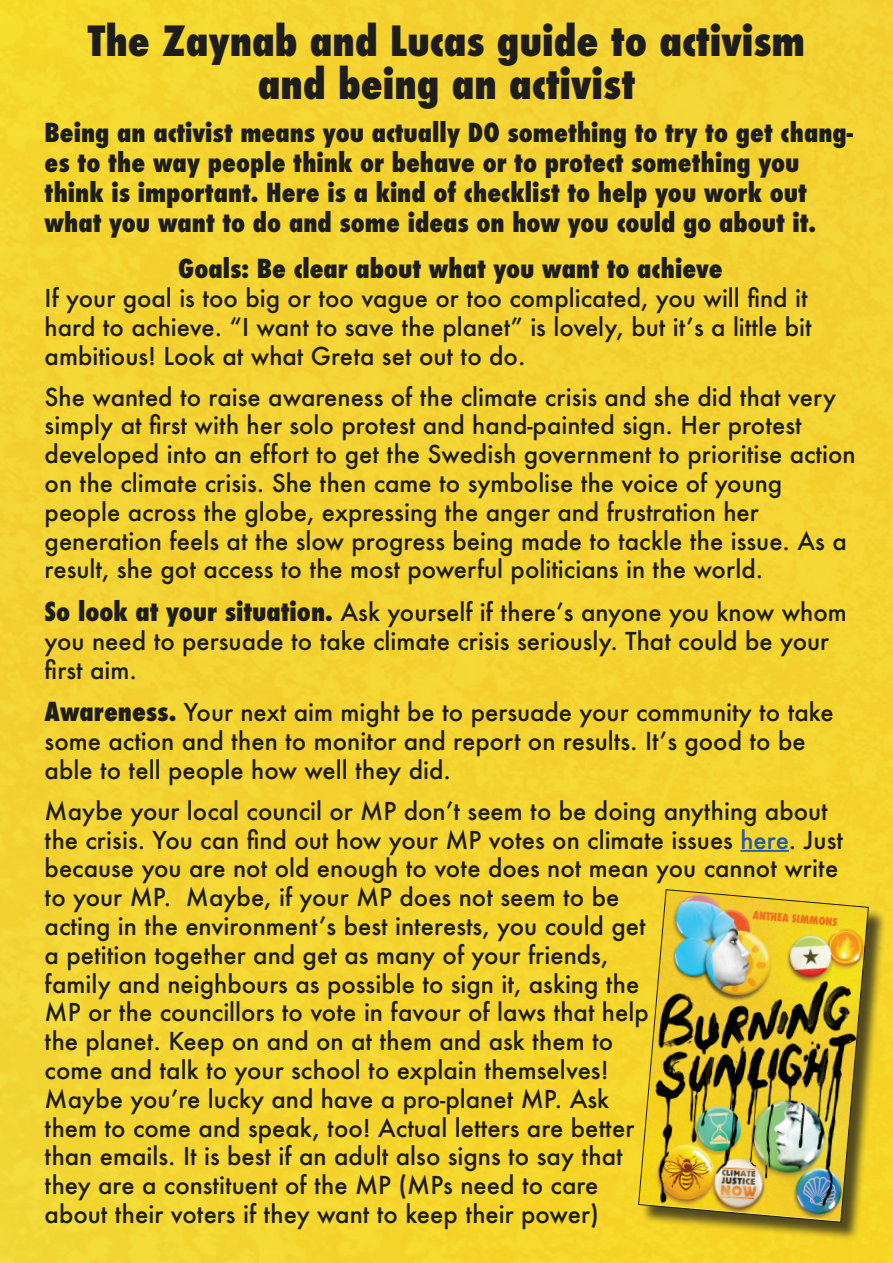
<style>
.page{position:relative;width:893px;height:1263px;background:#f4d432}
.page>*{position:absolute;margin:0;border:0;box-sizing:border-box;transform-origin:0 0}
.t1{font:800 condensed 40.5px/43.5px "Futura";color:#1d1d1b;text-align:center}
.t2{font:800 condensed 25.5px/30px "Futura";color:#1d1d1b}
.t3{font:500 24px/28.8px "Futura";color:#1d1d1b}
.s1{font-weight:800;font-stretch:condensed;font-size:25.5px}
.s2{color:#275b9b}
</style>
<div class="page">
<hr style="left:740px;top:850px;width:49px;height:2px;background:#275b9b">
<div style="left:641px;top:892px;width:246px;height:349px;background:#1d1d1b;opacity:.75"></div>
<img style="left:638px;top:889px;width:231px;height:334px">
<h1 class="t1" style="left:88px;top:19px;width:719px">The Zaynab and Lucas guide to activism and being an activist</h1>
<p class="t2" style="left:45px;top:118px;width:810px">Being an activist means you actually DO something to try to get chang&shy;es to the way people think or behave or to protect something you think is important. Here is a kind of checklist to help you work out what you want to do and some ideas on how you could go about it.</p>
<p class="t2" style="left:178px;top:254px;width:546px">Goals: Be clear about what you want to achieve</p>
<p class="t3" style="left:45px;top:284px;width:768px">If your goal is too big or too vague or too complicated, you will find it hard to achieve. “I want to save the planet” is lovely, but it’s a little bit ambitious! Look at what Greta set out to do.</p>
<p class="t3" style="left:45px;top:382px;width:813px">She wanted to raise awareness of the climate crisis and she did that very simply at first with her solo protest and hand-painted sign. Her protest developed into an effort to get the Swedish government to prioritise action on the climate crisis. She then came to symbolise the voice of young people across the globe, expressing the anger and frustration her generation feels at the slow progress being made to tackle the issue. As a result, she got access to the most powerful politicians in the world.</p>
<p class="t3" style="left:45px;top:597px;width:804px"><span class="s1">So look at your situation.</span> Ask yourself if there’s anyone you know whom you need to persuade to take climate crisis seriously. That could be your first aim.</p>
<p class="t3" style="left:45px;top:698px;width:791px"><span class="s1">Awareness.</span> Your next aim might be to persuade your community to take some action and then to monitor and report on results. It’s good to be able to tell people how well they did.</p>
<p class="t3" style="left:45px;top:796px;width:800px">Maybe your local council or MP don’t seem to be doing anything about the crisis. You can find out how your MP votes on climate issues <span class="s2">here</span>. Just because you are not old enough to vote does not mean you cannot write to your MP. Maybe, if your MP does not seem to be<br>acting in the environment’s best interests, you could get<br>a petition together and get as many of your friends,<br>family and neighbours as possible to sign it, asking the<br>MP or the councillors to vote in favour of laws that help<br>the planet. Keep on and on at them and ask them to<br>come and talk to your school to explain themselves!<br>Maybe you’re lucky and have a pro-planet MP. Ask<br>them to come and speak, too! Actual letters are better<br>than emails. It is best if an adult also signs to say that<br>they are a constituent of the MP (MPs need to care<br>about their voters if they want to keep their power)</p>
</div>
